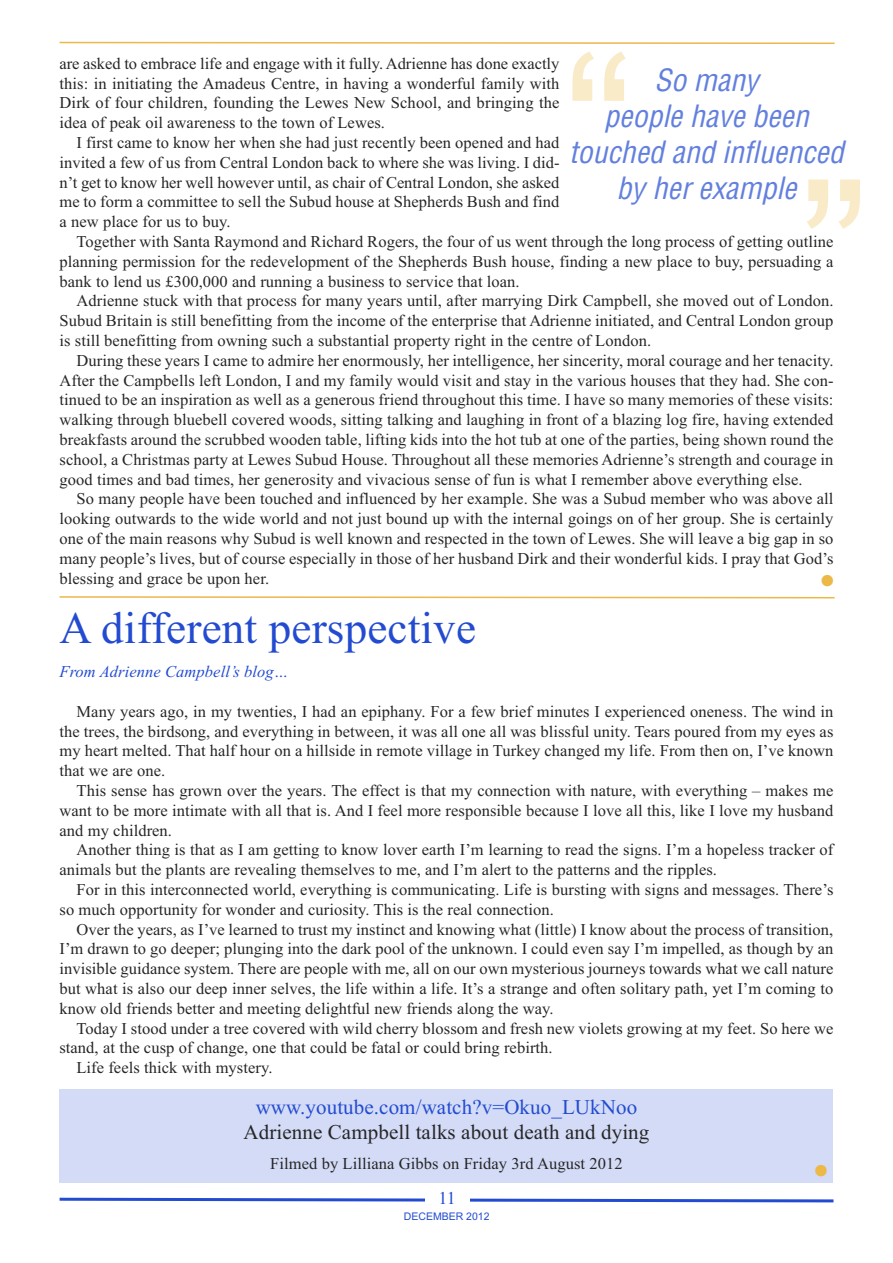
<style>
.page{position:relative;width:893px;height:1263px;background:#fff}
.page>*{position:absolute;margin:0;border:0;box-sizing:border-box;transform-origin:0 0}
.t1{font:210px "Arial";color:#f9eac8}
.t2{font:italic 46.5px "Times New Roman";color:#ecb847}
.t3{font:45px "Times New Roman";letter-spacing:.005em;color:#234bd1}
.t4{font:italic condensed 30px/36px "Helvetica";color:#6380de;text-align:center}
.t5{font:21px "Times New Roman";letter-spacing:.005em;color:#272627}
.t6{font:21px "Times New Roman";letter-spacing:.005em;color:#234bd1}
.t7{font:18px "Times New Roman";color:#234bd1}
.t8{font:16.5px/19.8px "Times New Roman";letter-spacing:.005em;color:#272627;text-align:justify}
.t9{font:italic 16.5px "Times New Roman";letter-spacing:.005em;color:#234bd1}
.t10{font:10.5px "Arial";color:#234bd1}
</style>
<div class="page">
<svg style="left:59px;top:1197px;width:775px;height:6px"></svg>
<div style="left:425px;top:1192px;width:44px;height:37px;background:#fff"></div>
<svg style="left:59px;top:41px;width:776px;height:3px"></svg>
<svg style="left:59px;top:596px;width:776px;height:3px"></svg>
<div style="left:60px;top:1090px;width:773px;height:93px;background:#d3dbf6"></div>
<h1 class="t1" style="left:564px;top:9px;width:71px">“</h1>
<p class="t8" style="left:60px;top:53px;width:501px">are asked to embrace life and engage with it fully. Adrienne has done exactly this: in initiating the Amadeus Centre, in having a wonderful family with Dirk of four children, founding the Lewes New School, and bringing the idea of peak oil awareness to the town of Lewes.</p>
<p class="t8" style="left:60px;top:132px;width:501px;text-indent:17px">I first came to know her when she had just recently been opened and had invited a few of us from Central London back to where she was living. I did&shy;n’t get to know her well however until, as chair of Central London, she asked me to form a committee to sell the Subud house at Shepherds Bush and find a new place for us to buy.</p>
<p class="t8" style="left:60px;top:231px;width:775px;text-indent:17px">Together with Santa Raymond and Richard Rogers, the four of us went through the long process of getting outline planning permission for the redevelopment of the Shepherds Bush house, finding a new place to buy, persuading a bank to lend us £300,000 and running a business to service that loan.</p>
<p class="t8" style="left:60px;top:291px;width:775px;text-indent:17px">Adrienne stuck with that process for many years until, after marrying Dirk Campbell, she moved out of London.<br>Subud Britain is still benefitting from the income of the enterprise that Adrienne initiated, and Central London group is still benefitting from owning such a substantial property right in the centre of London.</p>
<p class="t8" style="left:60px;top:350px;width:775px;text-indent:17px">During these years I came to admire her enormously, her intelligence, her sincerity, moral courage and her tenacity.<br>After the Campbells left London, I and my family would visit and stay in the various houses that they had. She con&shy;tinued to be an inspiration as well as a generous friend throughout this time. I have so many memories of these visits: walking through bluebell covered woods, sitting talking and laughing in front of a blazing log fire, having extended breakfasts around the scrubbed wooden table, lifting kids into the hot tub at one of the parties, being shown round the school, a Christmas party at Lewes Subud House. Throughout all these memories Adrienne’s strength and courage in good times and bad times, her generosity and vivacious sense of fun is what I remember above everything else.</p>
<p class="t8" style="left:60px;top:489px;width:775px;text-indent:17px">So many people have been touched and influenced by her example. She was a Subud member who was above all looking outwards to the wide world and not just bound up with the internal goings on of her group. She is certainly one of the main reasons why Subud is well known and respected in the town of Lewes. She will leave a big gap in so many people’s lives, but of course especially in those of her husband Dirk and their wonderful kids. I pray that God’s blessing and grace be upon her.</p>
<h3 class="t3" style="left:60px;top:601px;width:418px">A different perspective</h3>
<p class="t9" style="left:60px;top:662px;width:230px">From Adrienne Campbell’s blog…</p>
<p class="t8" style="left:60px;top:701px;width:775px;text-indent:17px">Many years ago, in my twenties, I had an epiphany. For a few brief minutes I experienced oneness. The wind in the trees, the birdsong, and everything in between, it was all one all was blissful unity. Tears poured from my eyes as my heart melted. That half hour on a hillside in remote village in Turkey changed my life. From then on, I’ve known that we are one.</p>
<p class="t8" style="left:60px;top:780px;width:775px;text-indent:17px">This sense has grown over the years. The effect is that my connection with nature, with everything – makes me want to be more intimate with all that is. And I feel more responsible because I love all this, like I love my husband and my children.</p>
<p class="t8" style="left:60px;top:840px;width:775px;text-indent:17px">Another thing is that as I am getting to know lover earth I’m learning to read the signs. I’m a hopeless tracker of animals but the plants are revealing themselves to me, and I’m alert to the patterns and the ripples.</p>
<p class="t8" style="left:60px;top:879px;width:775px;text-indent:17px">For in this interconnected world, everything is communicating. Life is bursting with signs and messages. There’s so much opportunity for wonder and curiosity. This is the real connection.</p>
<p class="t8" style="left:59px;top:919px;width:775px;text-indent:17px">Over the years, as I’ve learned to trust my instinct and knowing what (little) I know about the process of transition, I’m drawn to go deeper; plunging into the dark pool of the unknown. I could even say I’m impelled, as though by an invisible guidance system. There are people with me, all on our own mysterious journeys towards what we call nature but what is also our deep inner selves, the life within a life. It’s a strange and often solitary path, yet I’m coming to know old friends better and meeting delightful new friends along the way.</p>
<p class="t8" style="left:76px;top:1018px;width:758px">Today I stood under a tree covered with wild cherry blossom and fresh new violets growing at my feet. So here we</p>
<p class="t8" style="left:59px;top:1038px;width:495px">stand, at the cusp of change, one that could be fatal or could bring rebirth.</p>
<p class="t8" style="left:76px;top:1058px;width:198px">Life feels thick with mystery.</p>
<h3 class="t4" style="left:569px;top:65px;width:282px">So many<br>people have been touched and influenced</h3>
<h3 class="t4" style="left:616px;top:173px;width:187px">by her example</h3>
<h1 class="t1" style="left:799px;top:136px;width:71px">”</h1>
<h2 class="t2" style="left:819px;top:553px;width:18px">•</h2>
<p class="t6" style="left:256px;top:1094px;width:383px">www.youtube.com/watch?v=Okuo_LUkNoo</p>
<p class="t5" style="left:244px;top:1119px;width:407px">Adrienne Campbell talks about death and dying</p>
<p class="t8" style="left:270px;top:1153px;width:354px">Filmed by Lilliana Gibbs on Friday 3rd August 2012</p>
<h2 class="t2" style="left:813px;top:1143px;width:18px">•</h2>
<p class="t7" style="left:439px;top:1188px;width:19px">11</p>
<p class="t10" style="left:404px;top:1210px;width:87px">DECEMBER 2012</p>
</div>
